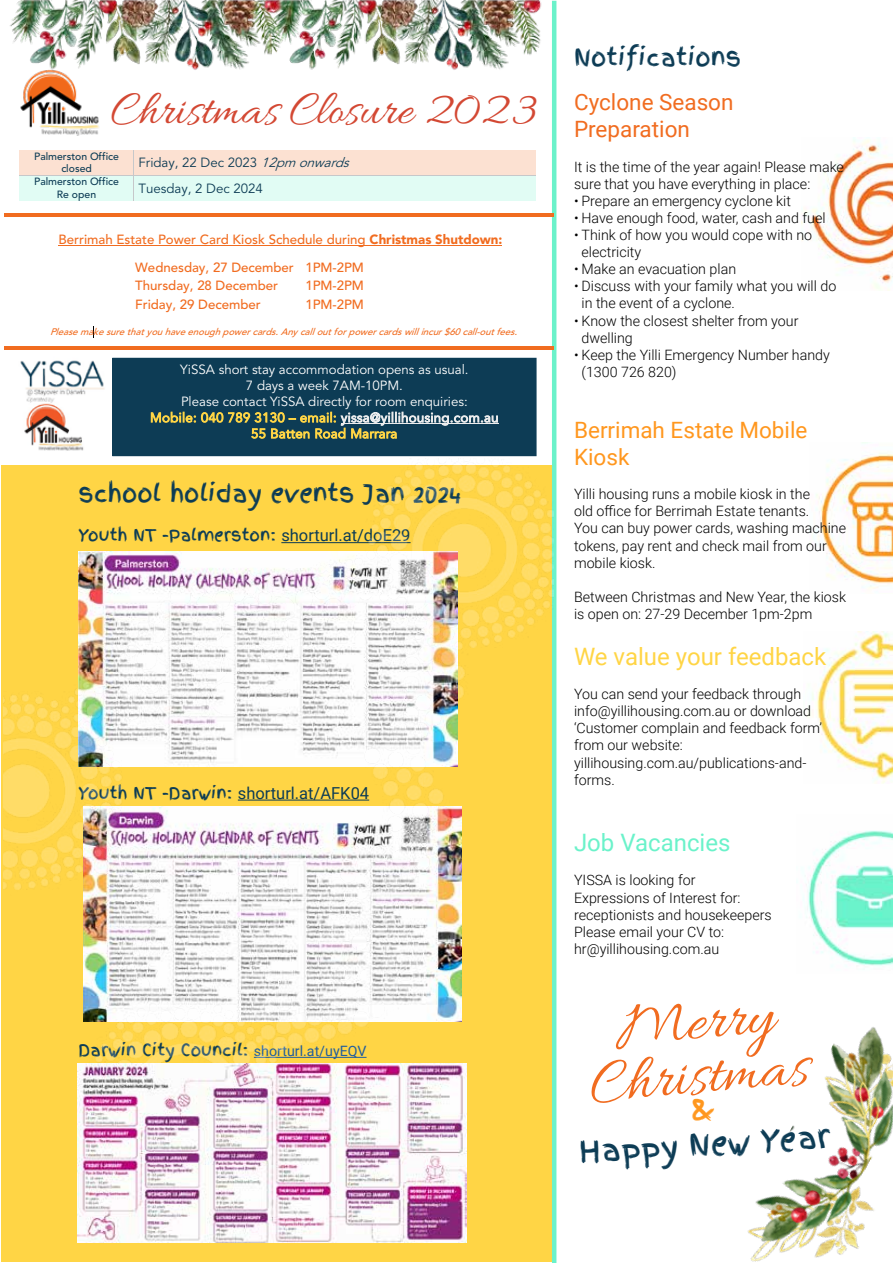
<style>
.page{position:relative;width:893px;height:1263px;background:#fff}
.page>*{position:absolute;margin:0;border:0;box-sizing:border-box;transform-origin:0 0}
.t1{font:64.8px/54px "Allura";color:#f16c20;text-align:center}
.t2{font:49.5px "Allura";color:#d34833}
.t3{font:30.3px "Finger Paint";color:#0d3c55}
.t4{font:24px "Finger Paint";color:#0d3c55}
.t5{font:24px "Roboto";color:#ffd545}
.t6{font:24px "Roboto";color:#6bf2ca}
.t7{font:22.5px/27px "Roboto";color:#ff971e}
.t8{font:22.5px/27px "Roboto";color:#f16c20}
.t9{font:16.5px "Finger Paint";color:#0d3c55}
.t10{font:16.5px "Roboto";color:#0d3c55}
.t11{font:300 14.25px/17.1px "Roboto";color:#000}
.t12{font:13.2px/16px "Avenir LT Std";color:#fff;text-align:center}
.t13{font:500 13.2px/27.8px "Avenir LT Std";color:#f16c20}
.t14{font:13.2px "Avenir LT Std";color:#0d3c55}
.t15{font:500 10.5px/12.5px "Avenir LT Std";color:#0d3c55;text-align:center}
.t16{font:italic 500 9.45px "Avenir LT Std";color:#f16c20}
.s1{font-style:italic}
.s2{font-weight:900}
.s3{color:#ffd545}
.s4{color:#ebeced}
.s5{font-family:"Roboto"}
.s6{font-family:"Finger Paint"}
.s7{font-family:"Roboto";font-size:14.25px;color:#215e9e}
</style>
<div class="page">
<div style="left:2px;top:466px;width:550px;height:796px;background:#ffd545"></div>
<hr style="left:552px;top:1px;width:4px;height:1262px;background:#6bf2ca">
<img style="left:20px;top:75px;width:79px;height:61px">
<img style="left:801px;top:138px;width:92px;height:152px">
<img style="left:807px;top:632px;width:86px;height:151px">
<img style="left:803px;top:830px;width:90px;height:136px">
<img style="left:809px;top:442px;width:84px;height:147px">
<img style="left:747px;top:1027px;width:146px;height:235px">
<img style="left:4px;top:465px;width:550px;height:684px">
<img style="left:77px;top:1063px;width:389px;height:179px">
<hr style="left:58px;top:245px;width:444px;height:1px;background:#f16c20">
<div style="left:20px;top:150px;width:113px;height:25px;background:#fce1d2"></div>
<div style="left:134px;top:150px;width:401px;height:25px;background:#fce1d2"></div>
<div style="left:20px;top:176px;width:113px;height:25px;background:#e1fcf4"></div>
<div style="left:134px;top:176px;width:401px;height:25px;background:#e1fcf4"></div>
<hr style="left:20px;top:175px;width:113px;height:1px;background:#c6c8ca">
<hr style="left:134px;top:175px;width:401px;height:1px;background:#c6c8ca">
<svg style="left:133px;top:150px;width:1px;height:51px"></svg>
<hr style="left:5px;top:346px;width:549px;height:4px;background:#f16c20">
<div style="left:113px;top:358px;width:423px;height:98px;background:#0d3c55"></div>
<hr style="left:341px;top:423px;width:158px;height:1px;background:#ebeced">
<img style="left:20px;top:360px;width:85px;height:91px">
<hr style="left:5px;top:213px;width:549px;height:3px;background:#f16c20">
<img style="left:9px;top:1px;width:533px;height:74px">
<h2 class="t2" style="left:111px;top:82px;width:427px">Christmas Closure 2023</h2>
<p class="t15" style="left:34px;top:150px;width:86px">Palmerston Office closed</p>
<p class="t14" style="left:139px;top:155px;width:217px">Friday, 22 Dec 2023 <span class="s1">12pm onwards</span></p>
<p class="t15" style="left:34px;top:176px;width:86px">Palmerston Office<br>Re open</p>
<p class="t14" style="left:139px;top:180px;width:126px">Tuesday, 2 Dec 2024</p>
<p class="t13" style="left:135px;top:226px;width:369px;text-indent:-77px">Berrimah Estate Power Card Kiosk Schedule during <span class="s2">Christmas Shutdown:<br></span>Wednesday, 27 December 1PM-2PM</p>
<p class="t13" style="left:135px;top:272px;width:144px">Thursday, 28 December</p>
<p class="t13" style="left:305px;top:272px;width:60px">1PM-2PM</p>
<p class="t13" style="left:135px;top:290px;width:127px">Friday, 29 December</p>
<p class="t13" style="left:305px;top:290px;width:60px">1PM-2PM</p>
<p class="t16" style="left:50px;top:326px;width:472px">Pleasemakesurethatyouhaveenoughpowercards.Anycalloutforpowercardswillincur$60call-outfees.</p>
<p class="t12" style="left:150px;top:362px;width:350px">YiSSA short stay accommodation opens as usual.<br>7 days a week 7AM-10PM.<br>Please contact YiSSA directly for room enquiries:<br><span class="s3">Mobile: 040 789 3130 – email:</span> <span class="s4">yissa@yillihousing.com.au </span><span class="s3">55 Batten Road Marrara</span></p>
<h3 class="t4" style="left:78px;top:475px;width:385px">school holiday events Jan 2024</h3>
<p class="t9" style="left:78px;top:523px;width:334px">Youth NT -Palmerston: <span class="s5">shorturl.at/doE29</span></p>
<p class="t10" style="left:78px;top:781px;width:292px"><span class="s6">Youth NT -Darwin:</span> shorturl.at/AFK04</p>
<p class="t9" style="left:78px;top:1038px;width:290px">Darwin City Council: <span class="s7">shorturl.at/uyEQV</span></p>
<h3 class="t4" style="left:574px;top:40px;width:169px">Notifications</h3>
<h3 class="t8" style="left:574px;top:88px;width:161px">Cyclone Season<br>Preparation</h3>
<p class="t11" style="left:574px;top:157px;width:271px">It is the time of the year again! Please make sure that you have everything in place:</p>
<p class="t11" style="left:574px;top:192px;width:218px">• Prepare an emergency cyclone kit</p>
<p class="t11" style="left:574px;top:209px;width:253px">• Have enough food, water, cash and fuel</p>
<p class="t11" style="left:581px;top:226px;width:232px;text-indent:-7px">• Think of how you would cope with no electricity</p>
<p class="t11" style="left:574px;top:260px;width:164px">• Make an evacuation plan</p>
<p class="t11" style="left:581px;top:277px;width:256px;text-indent:-7px">• Discuss with your family what you will do in the event of a cyclone.</p>
<p class="t11" style="left:581px;top:311px;width:218px;text-indent:-7px">• Know the closest shelter from your dwelling</p>
<p class="t11" style="left:581px;top:346px;width:250px;text-indent:-7px">• Keep the Yilli Emergency Number handy (1300 726 820)</p>
<h3 class="t7" style="left:574px;top:416px;width:235px">Berrimah Estate Mobile<br>Kiosk</h3>
<p class="t11" style="left:574px;top:485px;width:274px">Yilli housing runs a mobile kiosk in the<br>old office for Berrimah Estate tenants.<br>You can buy power cards, washing machine tokens, pay rent and check mail from our mobile kiosk.</p>
<p class="t11" style="left:574px;top:588px;width:274px">Between Christmas and New Year, the kiosk is open on: 27-29 December 1pm-2pm</p>
<h3 class="t5" style="left:574px;top:639px;width:254px">We value your feedback</h3>
<p class="t11" style="left:574px;top:685px;width:250px">You can send your feedback through info@yillihousing.com.au or download ‘Customer complain and feedback form’ from our website: yillihousing.com.au/publications-and&shy;forms.</p>
<h3 class="t6" style="left:574px;top:826px;width:158px">Job Vacancies</h3>
<p class="t11" style="left:574px;top:871px;width:199px">YISSA is looking for<br>Expressions of Interest for: receptionists and housekeepers<br>Please email your CV to: hr@yillihousing.com.au</p>
<h1 class="t1" style="left:583px;top:1008px;width:221px;rotate:-5deg">Merry<br>Christmas</h1>
<h3 class="t3" style="left:578px;top:1128px;width:253px;rotate:-3deg">Happy New Year</h3>
</div>
